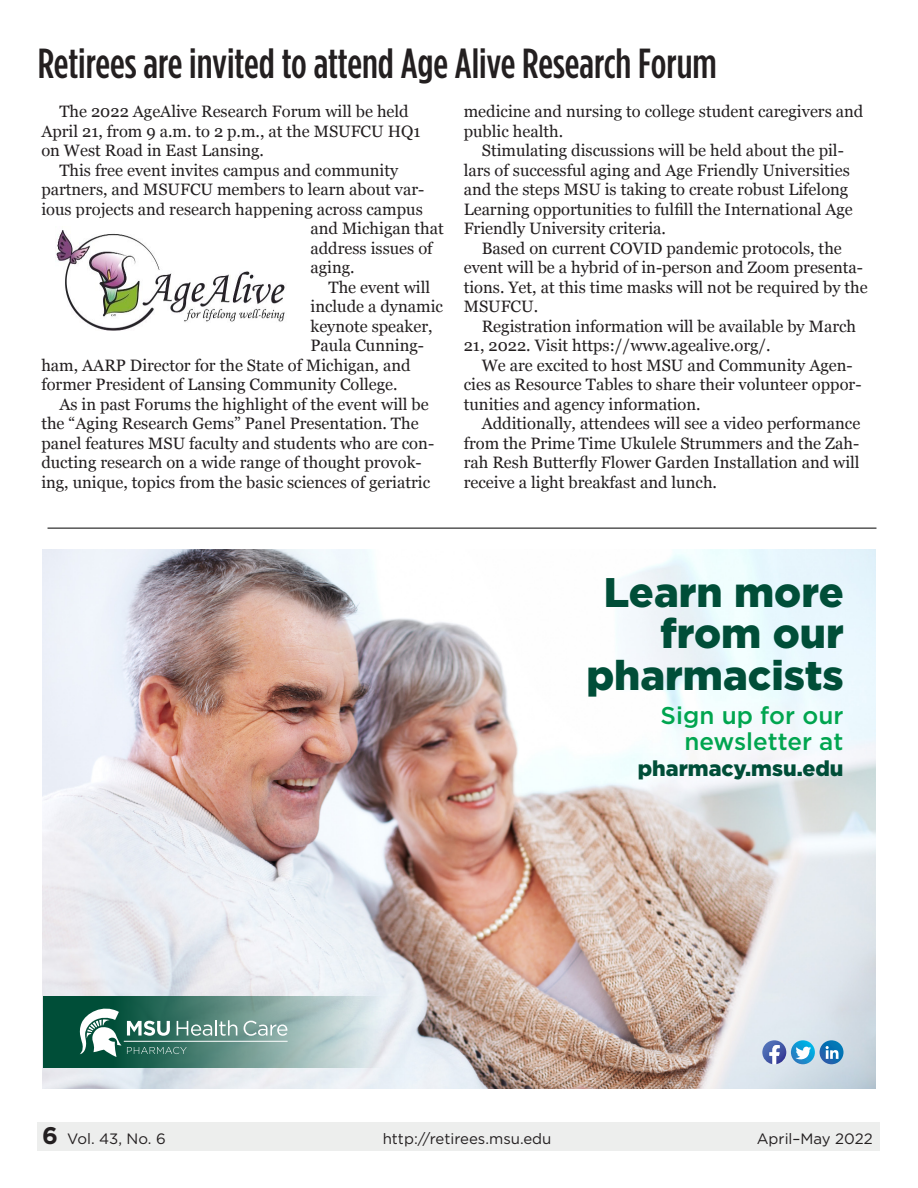
<style>
.page{position:relative;width:918px;height:1188px;background:#fff}
.page>*{position:absolute;margin:0;border:0;box-sizing:border-box;transform-origin:0 0}
.t1{font:500 42px "Gotham Condensed";color:#231f20}
.t2{font:900 41.4px/41.7px "Gotham";color:#004e38;text-align:right}
.t3{font:500 24.3px/26.2px "Gotham";color:#00a54f;text-align:right}
.t4{font:900 21.45px "Gotham";color:#004e38}
.t5{font:16.5px/19.5px "Georgia";color:#231f20}
.t6{font:15px "Gotham";color:#231f20}
.s1{font-weight:700;font-size:24px}
</style>
<div class="page">
<div style="left:38px;top:1122px;width:842px;height:28px;background:#edeeed"></div>
<img style="left:43px;top:550px;width:832px;height:538px">
<svg style="left:43px;top:996px;width:361px;height:72px;background:#7ca39b"></svg>
<svg style="left:244px;top:1021px;width:43px;height:15px"></svg>
<svg style="left:80px;top:1009px;width:157px;height:48px"></svg>
<hr style="left:124px;top:1041px;width:164px;height:1px;background:#fff">
<svg style="left:791px;top:1040px;width:24px;height:24px"></svg>
<svg style="left:796px;top:1047px;width:15px;height:13px"></svg>
<svg style="left:762px;top:1040px;width:24px;height:24px"></svg>
<svg style="left:820px;top:1040px;width:24px;height:24px"></svg>
<svg style="left:826px;top:1046px;width:12px;height:13px"></svg>
<img style="left:55px;top:230px;width:230px;height:101px">
<hr style="left:48px;top:528px;width:828px;height:1px;background:#000">
<p class="t1" style="left:38px;top:40px;width:681px">Retirees are invited to attend Age Alive Research Forum</p>
<p class="t5" style="left:41px;top:101px;width:381px;text-indent:18px">The 2022 AgeAlive Research Forum will be held<br>April 21, from 9 a.m. to 2 p.m., at the MSUFCU HQ1 on West Road in East Lansing.</p>
<p class="t5" style="left:59px;top:159px;width:340px">This free event invites campus and community</p>
<p class="t5" style="left:41px;top:179px;width:384px">partners, and MSUFCU members to learn about var-</p>
<p class="t5" style="left:41px;top:198px;width:383px">ious projects and research happening across campus</p>
<p class="t5" style="left:310px;top:218px;width:135px">and Michigan that</p>
<p class="t5" style="left:310px;top:237px;width:124px">address issues of</p>
<p class="t5" style="left:310px;top:257px;width:46px">aging.</p>
<p class="t5" style="left:328px;top:276px;width:103px">The event will</p>
<p class="t5" style="left:310px;top:296px;width:134px">include a dynamic</p>
<p class="t5" style="left:310px;top:315px;width:124px">keynote speaker,</p>
<p class="t5" style="left:310px;top:335px;width:115px">Paula Cunning-</p>
<p class="t5" style="left:41px;top:354px;width:371px">ham, AARP Director for the State of Michigan, and</p>
<p class="t5" style="left:41px;top:374px;width:358px">former President of Lansing Community College.</p>
<p class="t5" style="left:41px;top:393px;width:394px;text-indent:18px">As in past Forums the highlight of the event will be the “Aging Research Gems” Panel Presentation. The panel features MSU faculty and students who are con&shy;ducting research on a wide range of thought provok&shy;ing, unique, topics from the basic sciences of geriatric</p>
<p class="t5" style="left:464px;top:101px;width:401px">medicine and nursing to college student caregivers and public health.</p>
<p class="t5" style="left:464px;top:140px;width:391px;text-indent:18px">Stimulating discussions will be held about the pil&shy;lars of successful aging and Age Friendly Universities and the steps MSU is taking to create robust Lifelong Learning opportunities to fulfill the International Age Friendly University criteria.</p>
<p class="t5" style="left:464px;top:237px;width:406px;text-indent:18px">Based on current COVID pandemic protocols, the event will be a hybrid of in-person and Zoom presenta&shy;tions. Yet, at this time masks will not be required by the MSUFCU.</p>
<p class="t5" style="left:464px;top:315px;width:394px;text-indent:18px">Registration information will be available by March<br>21, 2022. Visit https://www.agealive.org/.</p>
<p class="t5" style="left:464px;top:354px;width:399px;text-indent:18px">We are excited to host MSU and Community Agen&shy;cies as Resource Tables to share their volunteer oppor&shy;tunities and agency information.</p>
<p class="t5" style="left:464px;top:413px;width:398px;text-align:justify;text-indent:18px">Additionally, attendees will see a video performance from the Prime Time Ukulele Strummers and the Zah&shy;rah Resh Butterfly Flower Garden Installation and will receive a light breakfast and lunch.</p>
<p class="t2" style="left:586px;top:571px;width:259px">Learn more from our pharmacists</p>
<p class="t3" style="left:661px;top:702px;width:184px">Sign up for our newsletter at</p>
<p class="t4" style="left:638px;top:754px;width:207px">pharmacy.msu.edu</p>
<p class="t6" style="left:42px;top:1129px;width:125px"><span class="s1">6</span> Vol. 43, No. 6</p>
<p class="t6" style="left:383px;top:1129px;width:170px">http://retirees.msu.edu</p>
<p class="t6" style="left:757px;top:1129px;width:117px">April–May 2022</p>
</div>
